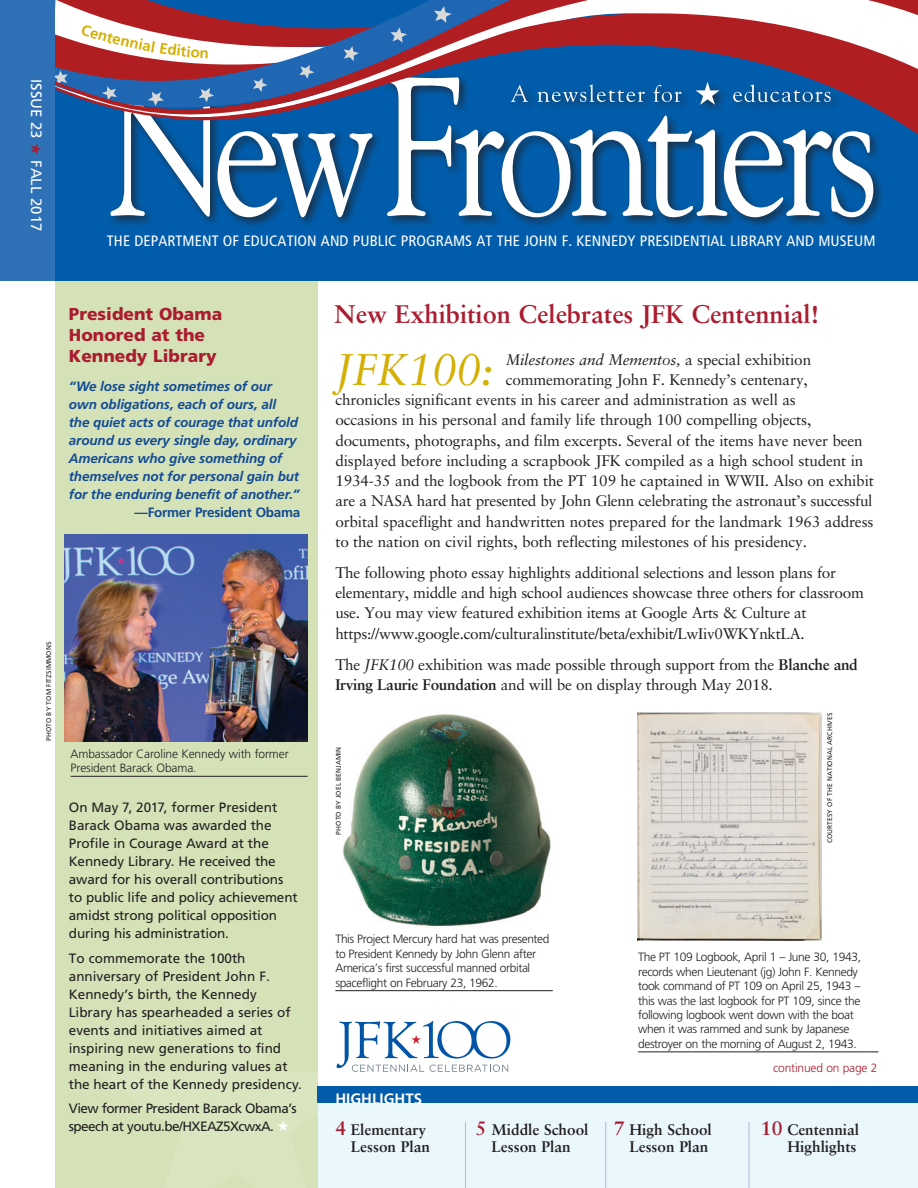
<style>
.page{position:relative;width:918px;height:1188px;background:#fff}
.page>*{position:absolute;margin:0;border:0;box-sizing:border-box;transform-origin:0 0}
.t1{font:italic 44.4px "Sabon";letter-spacing:-.01em;color:#d4b005}
.t2{font:700 25.5px "Sabon";color:#aa1d30}
.t3{font:900 17.25px/21px "Frutiger";color:#aa1d30}
.t4{font:15.3px/20.2px "Sabon";letter-spacing:-.01em;color:#231f20}
.t5{font:700 15.3px/17.2px "Sabon";color:#231f20;text-align:right}
.t6{font:italic 15.3px "Sabon";letter-spacing:-.01em;color:#231f20}
.t7{font:condensed 15px "Frutiger";letter-spacing:.005em;color:#fff;scale:1.04 1}
.t8{font:15px "Frutiger";color:#fff}
.t9{font:700 15px "Frutiger";color:#fff}
.t10{font:13.5px/18px "Frutiger";letter-spacing:-.005em;color:#231f20}
.t11{font:italic 700 13.5px/18px "Frutiger";letter-spacing:-.01em;color:#124b94}
.t12{font:13.5px/18px "Frutiger";letter-spacing:-.04em;color:#231f20}
.t13{font:700 13.5px "Frutiger";letter-spacing:-.02em;color:#124b94}
.t14{font:300 12px/14.4px "Frutiger";letter-spacing:-.03em;color:#231f20}
.t15{font:300 12px/14.4px "Frutiger";letter-spacing:-.01em;color:#231f20}
.t16{font:300 12px "Frutiger";letter-spacing:-.015em;color:#aa1d30}
.t17{font:6.75px "Frutiger";letter-spacing:.01em;color:#231f20}
.s1{color:#aa1d30}
.s2{color:#fff}
.s3{font-style:normal}
.s4{font-style:italic}
.s5{font-weight:700}
.s6{font-size:19.5px;color:#aa1d30}
</style>
<div class="page">
<img style="left:343px;top:714px;width:208px;height:213px">
<div style="left:125px;top:1086px;width:793px;height:102px;background:#eaf7fd"></div>
<div style="left:55px;top:239px;width:262px;height:949px;background:#d5e2b8"></div>
<div style="left:0;top:0;width:918px;height:280px;background:#015dab"></div>
<hr style="left:465px;top:1122px;width:1px;height:66px;background:#adbcde">
<hr style="left:605px;top:1122px;width:1px;height:66px;background:#adbcde">
<hr style="left:749px;top:1122px;width:1px;height:66px;background:#adbcde">
<div style="left:317px;top:1086px;width:601px;height:17px;background:#015dab"></div>
<svg style="left:376px;top:1021px;width:134px;height:51px"></svg>
<img style="left:65px;top:534px;width:243px;height:207px">
<hr style="left:71px;top:776px;width:237px;height:1px;background:#231f20">
<div style="left:102px;top:73px;width:783px;height:156px;background:#231f20;opacity:.75"></div>
<svg style="left:385px;top:211px;width:488px;height:6px"></svg>
<svg style="left:55px;top:0;width:863px;height:211px"></svg>
<div style="left:0;top:0;width:55px;height:280px;background:#2f71b7"></div>
<img style="left:638px;top:713px;width:183px;height:227px">
<hr style="left:638px;top:1052px;width:240px;height:1px;background:#231f20">
<hr style="left:335px;top:990px;width:218px;height:1px;background:#231f20">
<svg style="left:317px;top:969px;width:59px;height:219px"></svg>
<svg style="left:81px;top:24px;width:291px;height:193px"></svg>
<p class="t8" style="left:45px;top:79px;width:154px;rotate:90deg">ISSUE 23 <span class="s1">★</span> FALL 2017</p>
<p class="t7" style="left:107px;top:232px;width:741px">THE DEPARTMENT OF EDUCATION AND PUBLIC PROGRAMS AT THE JOHN F. KENNEDY PRESIDENTIAL LIBRARY AND MUSEUM</p>
<p class="t3" style="left:69px;top:304px;width:155px">President Obama<br>Honored at the<br>Kennedy Library</p>
<p class="t11" style="left:69px;top:377px;width:232px">“We lose sight sometimes of our own obligations, each of ours, all the quiet acts of courage that unfold around us every single day, ordinary Americans who give something of themselves not for personal gain but for the enduring benefit of another.”</p>
<p class="t13" style="left:135px;top:504px;width:167px">—Former President Obama</p>
<p class="t17" style="left:45px;top:741px;width:100px;rotate:-90deg">PHOTO BY TOM FITZSIMMONS</p>
<p class="t15" style="left:71px;top:746px;width:220px">Ambassador Caroline Kennedy with former<br>President Barack Obama.</p>
<p class="t10" style="left:69px;top:798px;width:230px">On May 7, 2017, former President<br>Barack Obama was awarded the<br>Profile in Courage Award at the<br>Kennedy Library. He received the award for his overall contributions to public life and policy achievement amidst strong political opposition during his administration.</p>
<p class="t10" style="left:69px;top:949px;width:235px">To commemorate the 100th anniversary of President John F.<br>Kennedy’s birth, the Kennedy<br>Library has spearheaded a series of events and initiatives aimed at inspiring new generations to find meaning in the enduring values at the heart of the Kennedy presidency.</p>
<p class="t12" style="left:69px;top:1099px;width:229px">View former President Barack Obama’s speech at youtu.be/HXEAZ5XcwxA. <span class="s2">★</span></p>
<h2 class="t2" style="left:335px;top:298px;width:486px">New Exhibition Celebrates JFK Centennial!</h2>
<h1 class="t1" style="left:335px;top:344px;width:159px">JFK100:</h1>
<p class="t6" style="left:506px;top:350px;width:307px">Milestones and Mementos, <span class="s3">a special exhibition</span></p>
<p class="t4" style="left:506px;top:369px;width:304px">commemorating John F. Kennedy’s centenary,</p>
<p class="t4" style="left:335px;top:390px;width:462px">chronicles significant events in his career and administration as well as</p>
<p class="t4" style="left:335px;top:410px;width:477px">occasions in his personal and family life through 100 compelling objects,</p>
<p class="t4" style="left:335px;top:430px;width:529px">documents, photographs, and film excerpts. Several of the items have never been</p>
<p class="t4" style="left:335px;top:450px;width:530px">displayed before including a scrapbook JFK compiled as a high school student in</p>
<p class="t4" style="left:335px;top:471px;width:540px">1934-35 and the logbook from the PT 109 he captained in WWII. Also on exhibit</p>
<p class="t4" style="left:335px;top:491px;width:539px">are a NASA hard hat presented by John Glenn celebrating the astronaut’s successful</p>
<p class="t4" style="left:335px;top:511px;width:540px">orbital spaceflight and handwritten notes prepared for the landmark 1963 address</p>
<p class="t4" style="left:335px;top:531px;width:473px">to the nation on civil rights, both reflecting milestones of his presidency.</p>
<p class="t4" style="left:335px;top:562px;width:530px">The following photo essay highlights additional selections and lesson plans for elementary, middle and high school audiences showcase three others for classroom use. You may view featured exhibition items at Google Arts &amp; Culture at https://www.google.com/culturalinstitute/beta/exhibit/LwIiv0WKYnktLA.</p>
<p class="t4" style="left:335px;top:654px;width:524px">The <span class="s4">JFK100</span> exhibition was made possible through support from the <span class="s5">Blanche and<br>Irving Laurie Foundation</span> and will be on display through May 2018.</p>
<p class="t17" style="left:334px;top:835px;width:89px;rotate:-90deg">PHOTO BY JOEL BENJAMIN</p>
<p class="t14" style="left:335px;top:932px;width:216px">This Project Mercury hard hat was presented to President Kennedy by John Glenn after America’s first successful manned orbital spaceflight on February 23, 1962.</p>
<p class="t9" style="left:335px;top:1090px;width:88px">HIGHLIGHTS</p>
<p class="t17" style="left:826px;top:843px;width:132px;rotate:-90deg">COURTESY OF THE NATIONAL ARCHIVES</p>
<p class="t14" style="left:638px;top:950px;width:224px">The PT 109 Logbook, April 1 – June 30, 1943, records when Lieutenant (jg) John F. Kennedy took command of PT 109 on April 25, 1943 – this was the last logbook for PT 109, since the following logbook went down with the boat when it was rammed and sunk by Japanese destroyer on the morning of August 2, 1943.</p>
<p class="t16" style="left:773px;top:1061px;width:106px">continued on page 2</p>
<p class="t5" style="left:335px;top:1120px;width:96px"><span class="s6">4</span> Elementary<br>Lesson Plan</p>
<p class="t5" style="left:476px;top:1120px;width:114px;text-align:center"><span class="s6">5</span> Middle School<br>Lesson Plan</p>
<p class="t5" style="left:614px;top:1120px;width:100px"><span class="s6">7</span> High School<br>Lesson Plan</p>
<p class="t5" style="left:761px;top:1120px;width:100px"><span class="s6">10</span> Centennial<br>Highlights</p>
</div>
